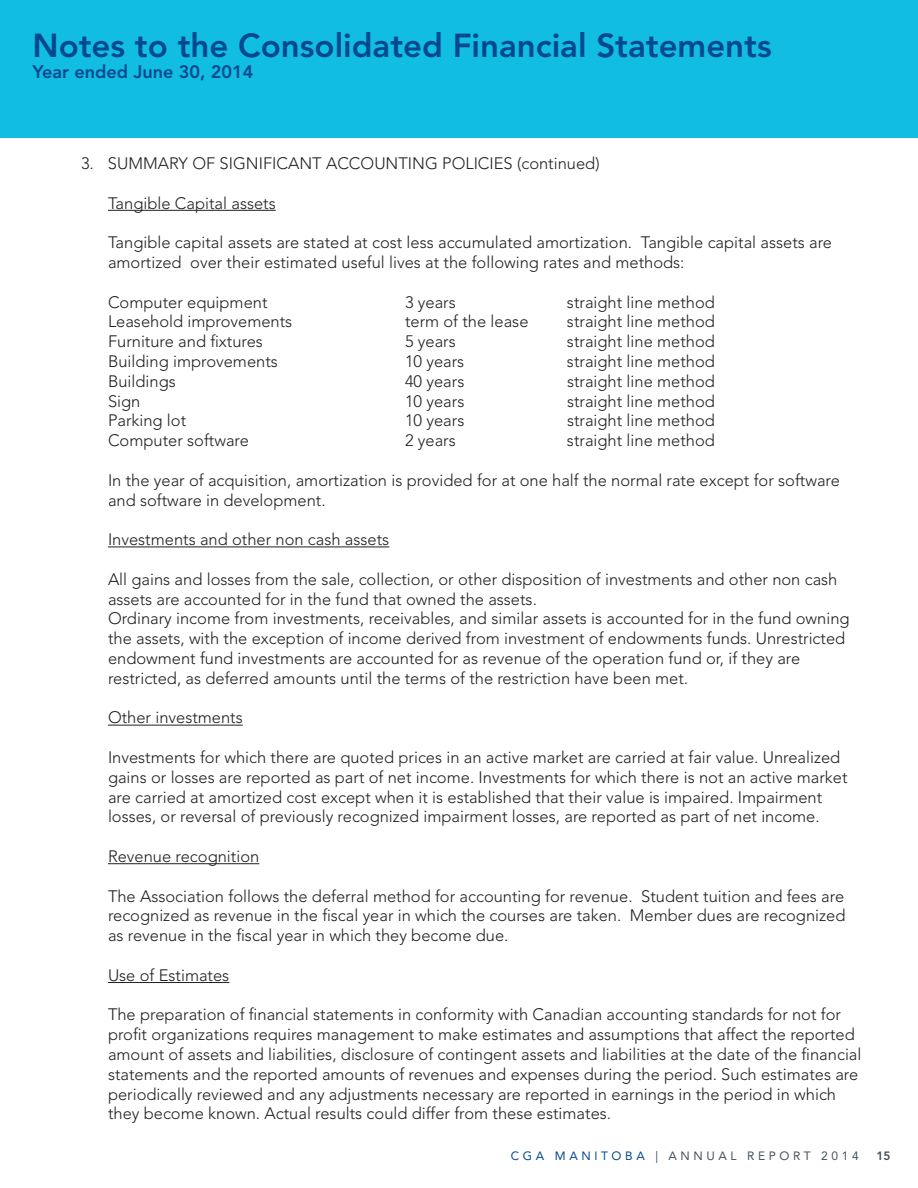
<style>
.page{position:relative;width:918px;height:1188px;background:#fff}
.page>*{position:absolute;margin:0;border:0;box-sizing:border-box;transform-origin:0 0}
.t1{font:800 33px "Avenir LT Std";color:#014890}
.t2{font:800 18px "Avenir LT Std";color:#014890}
.t3{font:300 16.5px/19.8px "Avenir LT Std";color:#231f20}
.t4{font:12px "Avenir LT Std";letter-spacing:.3em;color:#41525b}
.t5{font:800 12px "Avenir LT Std";color:#41525b}
.s1{color:#014890}
</style>
<div class="page">
<div style="left:0;top:0;width:918px;height:138px;background:#11bde2"></div>
<hr style="left:108px;top:210px;width:168px;height:1px;background:#231f20">
<hr style="left:108px;top:547px;width:281px;height:1px;background:#231f20">
<hr style="left:108px;top:725px;width:135px;height:1px;background:#231f20">
<hr style="left:108px;top:863px;width:151px;height:1px;background:#231f20">
<hr style="left:108px;top:982px;width:121px;height:1px;background:#231f20">
<p class="t1" style="left:32px;top:26px;width:741px">Notes to the Consolidated Financial Statements</p>
<p class="t2" style="left:32px;top:61px;width:222px">Year ended June 30, 2014</p>
<p class="t3" style="left:81px;top:154px;width:520px">3. SUMMARY OF SIGNIFICANT ACCOUNTING POLICIES (continued)</p>
<p class="t3" style="left:108px;top:193px;width:169px">Tangible Capital assets</p>
<p class="t3" style="left:108px;top:233px;width:726px">Tangible capital assets are stated at cost less accumulated amortization. Tangible capital assets are amortized over their estimated useful lives at the following rates and methods:</p>
<p class="t3" style="left:108px;top:292px;width:161px">Computer equipment</p>
<p class="t3" style="left:405px;top:292px;width:52px">3 years</p>
<p class="t3" style="left:567px;top:292px;width:149px">straight line method</p>
<p class="t3" style="left:108px;top:312px;width:186px">Leasehold improvements</p>
<p class="t3" style="left:405px;top:312px;width:125px">term of the lease</p>
<p class="t3" style="left:567px;top:312px;width:149px">straight line method</p>
<p class="t3" style="left:108px;top:332px;width:156px">Furniture and fixtures</p>
<p class="t3" style="left:405px;top:332px;width:52px">5 years</p>
<p class="t3" style="left:567px;top:332px;width:149px">straight line method</p>
<p class="t3" style="left:108px;top:352px;width:171px">Building improvements</p>
<p class="t3" style="left:405px;top:352px;width:61px">10 years</p>
<p class="t3" style="left:567px;top:352px;width:149px">straight line method</p>
<p class="t3" style="left:108px;top:371px;width:69px">Buildings</p>
<p class="t3" style="left:405px;top:371px;width:61px">40 years</p>
<p class="t3" style="left:567px;top:371px;width:149px">straight line method</p>
<p class="t3" style="left:108px;top:391px;width:34px">Sign</p>
<p class="t3" style="left:405px;top:391px;width:61px">10 years</p>
<p class="t3" style="left:567px;top:391px;width:149px">straight line method</p>
<p class="t3" style="left:108px;top:411px;width:80px">Parking lot</p>
<p class="t3" style="left:405px;top:411px;width:61px">10 years</p>
<p class="t3" style="left:567px;top:411px;width:149px">straight line method</p>
<p class="t3" style="left:108px;top:431px;width:142px">Computer software</p>
<p class="t3" style="left:405px;top:431px;width:52px">2 years</p>
<p class="t3" style="left:567px;top:431px;width:149px">straight line method</p>
<p class="t3" style="left:108px;top:470px;width:733px">In the year of acquisition, amortization is provided for at one half the normal rate except for software and software in development.</p>
<p class="t3" style="left:108px;top:530px;width:283px">Investments and other non cash assets</p>
<p class="t3" style="left:108px;top:569px;width:731px">All gains and losses from the sale, collection, or other disposition of investments and other non cash assets are accounted for in the fund that owned the assets.</p>
<p class="t3" style="left:108px;top:609px;width:743px">Ordinary income from investments, receivables, and similar assets is accounted for in the fund owning the assets, with the exception of income derived from investment of endowments funds. Unrestricted endowment fund investments are accounted for as revenue of the operation fund or, if they are restricted, as deferred amounts until the terms of the restriction have been met.</p>
<p class="t3" style="left:108px;top:708px;width:136px">Other investments</p>
<p class="t3" style="left:108px;top:748px;width:741px">Investments for which there are quoted prices in an active market are carried at fair value. Unrealized gains or losses are reported as part of net income. Investments for which there is not an active market are carried at amortized cost except when it is established that their value is impaired. Impairment losses, or reversal of previously recognized impairment losses, are reported as part of net income.</p>
<p class="t3" style="left:108px;top:847px;width:153px">Revenue recognition</p>
<p class="t3" style="left:108px;top:886px;width:739px;text-align:justify">The Association follows the deferral method for accounting for revenue. Student tuition and fees are recognized as revenue in the fiscal year in which the courses are taken. Member dues are recognized as revenue in the fiscal year in which they become due.</p>
<p class="t3" style="left:108px;top:965px;width:123px">Use of Estimates</p>
<p class="t3" style="left:108px;top:1005px;width:755px">The preparation of financial statements in conformity with Canadian accounting standards for not for profit organizations requires management to make estimates and assumptions that affect the reported amount of assets and liabilities, disclosure of contingent assets and liabilities at the date of the financial statements and the reported amounts of revenues and expenses during the period. Such estimates are periodically reviewed and any adjustments necessary are reported in earnings in the period in which they become known. Actual results could differ from these estimates.</p>
<p class="t4" style="left:511px;top:1149px;width:349px"><span class="s1">CGA MANITOBA</span> | ANNUAL REPORT 2014</p>
<p class="t5" style="left:876px;top:1149px;width:16px">15</p>
</div>
